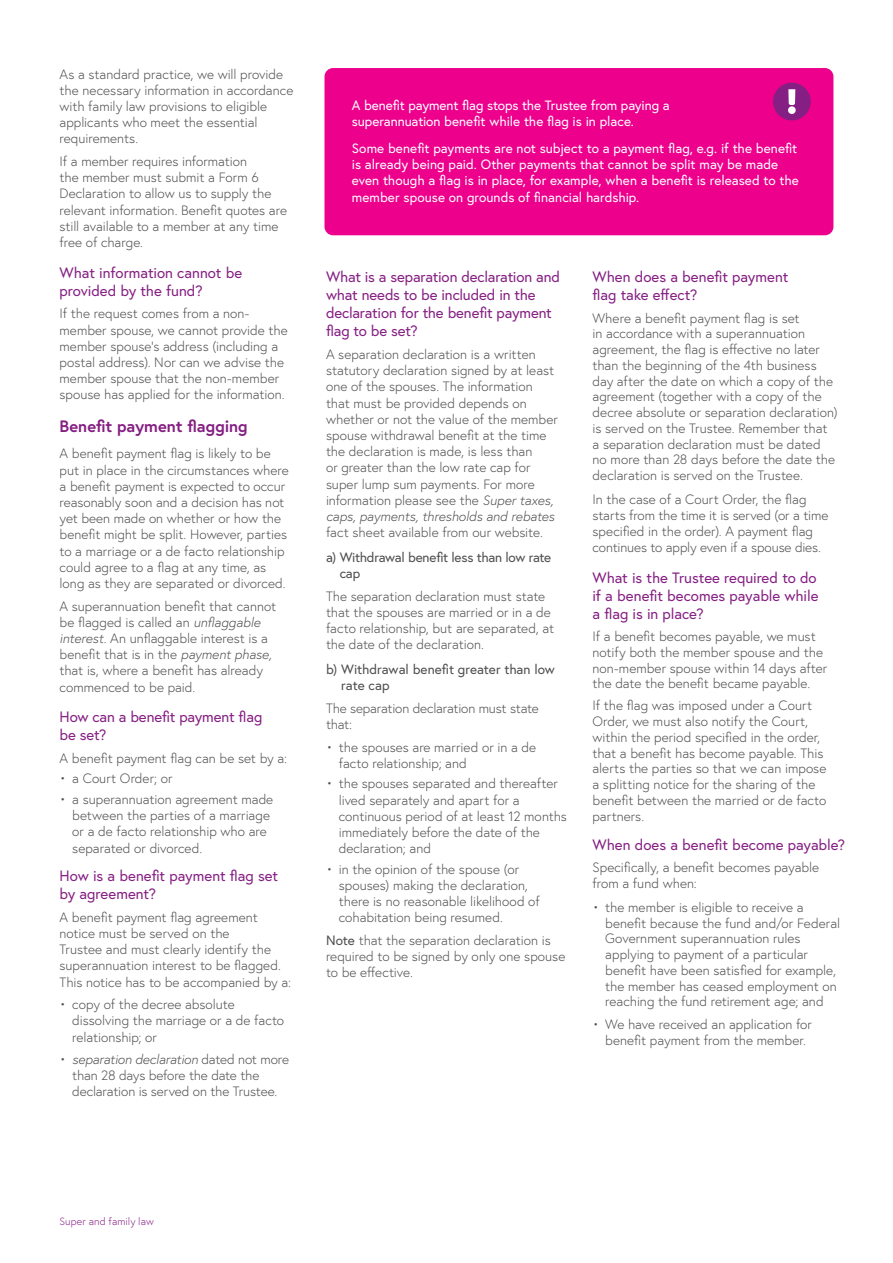
<style>
.page{position:relative;width:893px;height:1263px;background:#fff}
.page>*{position:absolute;margin:0;border:0;box-sizing:border-box;transform-origin:0 0}
.t1{font:700 16.5px "Europa";color:#851f83}
.t2{font:15px/18px "Europa";letter-spacing:-.005em;color:#851f83}
.t3{font:300 13.5px/16.2px "Europa";color:#4d4d4f}
.t4{font:13.5px/16.2px "Europa";color:#fff}
.t5{font:13.5px/16.2px "Europa";letter-spacing:-.01em;color:#4d4d4f}
.t6{font:300 10.5px "Europa";letter-spacing:.01em;color:#851f83}
.s1{font-style:italic}
.s2{font-weight:400}
</style>
<div class="page">
<div style="left:324px;top:68px;width:509px;height:167px;background:#ec008c;border-radius:9px"></div>
<svg style="left:772px;top:81px;width:40px;height:41px"></svg>
<div style="left:773px;top:83px;width:38px;height:37px;background:#851f83;border-radius:50%"></div>
<svg style="left:788px;top:89px;width:8px;height:25px"></svg>
<div style="left:788px;top:106px;width:8px;height:8px;background:#fff;border-radius:50%"></div>
<p class="t3" style="left:60px;top:66px;width:235px">As a standard practice, we will provide the necessary information in accordance with family law provisions to eligible applicants who meet the essential requirements.</p>
<p class="t3" style="left:60px;top:153px;width:229px">If a member requires information<br>the member must submit a Form 6<br>Declaration to allow us to supply the relevant information. Benefit quotes are still available to a member at any time free of charge.</p>
<p class="t2" style="left:60px;top:263px;width:184px">What information cannot be provided by the fund?</p>
<p class="t3" style="left:60px;top:305px;width:230px">If the request comes from a non&shy;member spouse, we cannot provide the member spouse’s address (including a postal address). Nor can we advise the member spouse that the non-member spouse has applied for the information.</p>
<p class="t1" style="left:60px;top:415px;width:190px">Benefit payment flagging</p>
<p class="t3" style="left:60px;top:445px;width:231px">A benefit payment flag is likely to be put in place in the circumstances where a benefit payment is expected to occur reasonably soon and a decision has not yet been made on whether or how the benefit might be split. However, parties to a marriage or a de facto relationship could agree to a flag at any time, as long as they are separated or divorced.</p>
<p class="t3" style="left:60px;top:598px;width:218px">A superannuation benefit that cannot be flagged is called an <span class="s1">unflaggable interest</span>. An unflaggable interest is a benefit that is in the <span class="s1">payment phase, </span>that is, where a benefit has already commenced to be paid.</p>
<p class="t2" style="left:60px;top:708px;width:204px">How can a benefit payment flag be set?</p>
<p class="t3" style="left:60px;top:750px;width:229px">A benefit payment flag can be set by a:</p>
<p class="t3" style="left:60px;top:770px;width:115px">• a Court Order; or</p>
<p class="t3" style="left:72px;top:791px;width:203px;text-indent:-13px">• a superannuation agreement made between the parties of a marriage or a de facto relationship who are separated or divorced.</p>
<p class="t2" style="left:60px;top:867px;width:220px">How is a benefit payment flag set by agreement?</p>
<p class="t3" style="left:60px;top:909px;width:233px">A benefit payment flag agreement notice must be served on the<br>Trustee and must clearly identify the superannuation interest to be flagged.<br>This notice has to be accompanied by a:</p>
<p class="t3" style="left:72px;top:996px;width:213px;text-indent:-13px">• copy of the decree absolute dissolving the marriage or a de facto relationship; or</p>
<p class="t3" style="left:72px;top:1051px;width:218px;text-indent:-13px">• <span class="s1">separation declaration</span> dated not more than 28 days before the date the declaration is served on the Trustee.</p>
<p class="t4" style="left:352px;top:97px;width:319px">A benefit payment flag stops the Trustee from paying a superannuation benefit while the flag is in place.</p>
<p class="t4" style="left:352px;top:140px;width:449px">Some benefit payments are not subject to a payment flag, e.g. if the benefit is already being paid. Other payments that cannot be split may be made even though a flag is in place, for example, when a benefit is released to the member spouse on grounds of financial hardship.</p>
<p class="t2" style="left:326px;top:268px;width:235px">What is a separation declaration and what needs to be included in the declaration for the benefit payment flag to be set?</p>
<p class="t3" style="left:326px;top:346px;width:233px">A separation declaration is a written statutory declaration signed by at least one of the spouses. The information that must be provided depends on whether or not the value of the member spouse withdrawal benefit at the time the declaration is made, is less than<br>or greater than the low rate cap for super lump sum payments. For more information please see the <span class="s1">Super taxes, caps, payments, thresholds and rebates</span></p>
<p class="t3" style="left:326px;top:524px;width:218px">fact sheet available from our website.</p>
<p class="t5" style="left:340px;top:549px;width:213px;text-indent:-14px">a) Withdrawal benefit less than low rate cap</p>
<p class="t3" style="left:326px;top:588px;width:230px">The separation declaration must state that the spouses are married or in a de facto relationship, but are separated, at the date of the declaration.</p>
<p class="t5" style="left:341px;top:661px;width:215px;text-indent:-15px">b) Withdrawal benefit greater than low rate cap</p>
<p class="t3" style="left:326px;top:700px;width:214px">The separation declaration must state that:</p>
<p class="t3" style="left:339px;top:739px;width:199px;text-indent:-13px">• the spouses are married or in a de facto relationship; and</p>
<p class="t3" style="left:339px;top:775px;width:230px;text-indent:-13px">• the spouses separated and thereafter lived separately and apart for a continuous period of at least 12 months immediately before the date of the declaration; and</p>
<p class="t3" style="left:339px;top:860px;width:202px;text-indent:-13px">• in the opinion of the spouse (or spouses) making the declaration, there is no reasonable likelihood of cohabitation being resumed.</p>
<p class="t3" style="left:326px;top:932px;width:241px"><span class="s2">Note</span> that the separation declaration is required to be signed by only one spouse to be effective.</p>
<p class="t2" style="left:592px;top:268px;width:197px">When does a benefit payment flag take effect?</p>
<p class="t3" style="left:592px;top:310px;width:247px;line-height:15.8px">Where a benefit payment flag is set<br>in accordance with a superannuation agreement, the flag is effective no later than the beginning of the 4th business day after the date on which a copy of the agreement (together with a copy of the decree absolute or separation declaration) is served on the Trustee. Remember that<br>a separation declaration must be dated no more than 28 days before the date the declaration is served on the Trustee.</p>
<p class="t3" style="left:592px;top:492px;width:237px">In the case of a Court Order, the flag starts from the time it is served (or a time specified in the order). A payment flag continues to apply even if a spouse dies.</p>
<p class="t2" style="left:592px;top:568px;width:227px">What is the Trustee required to do if a benefit becomes payable while a flag is in place?</p>
<p class="t3" style="left:592px;top:628px;width:236px;line-height:15.8px">If a benefit becomes payable, we must notify both the member spouse and the non-member spouse within 14 days after the date the benefit became payable.</p>
<p class="t3" style="left:592px;top:698px;width:235px;line-height:15.8px">If the flag was imposed under a Court Order, we must also notify the Court, within the period specified in the order, that a benefit has become payable. This alerts the parties so that we can impose a splitting notice for the sharing of the benefit between the married or de facto partners.</p>
<p class="t2" style="left:592px;top:835px;width:254px">When does a benefit become payable?</p>
<p class="t3" style="left:592px;top:859px;width:228px;line-height:15.8px">Specifically, a benefit becomes payable from a fund when:</p>
<p class="t3" style="left:605px;top:899px;width:236px;line-height:15.8px;text-indent:-13px">• the member is eligible to receive a benefit because the fund and/or Federal Government superannuation rules applying to payment of a particular benefit have been satisfied for example, the member has ceased employment on reaching the fund retirement age; and</p>
<p class="t3" style="left:592px;top:1015px;width:221px;text-align:center">• We have received an application for benefit payment from the member.</p>
<p class="t6" style="left:60px;top:1215px;width:96px">Super and family law</p>
</div>
